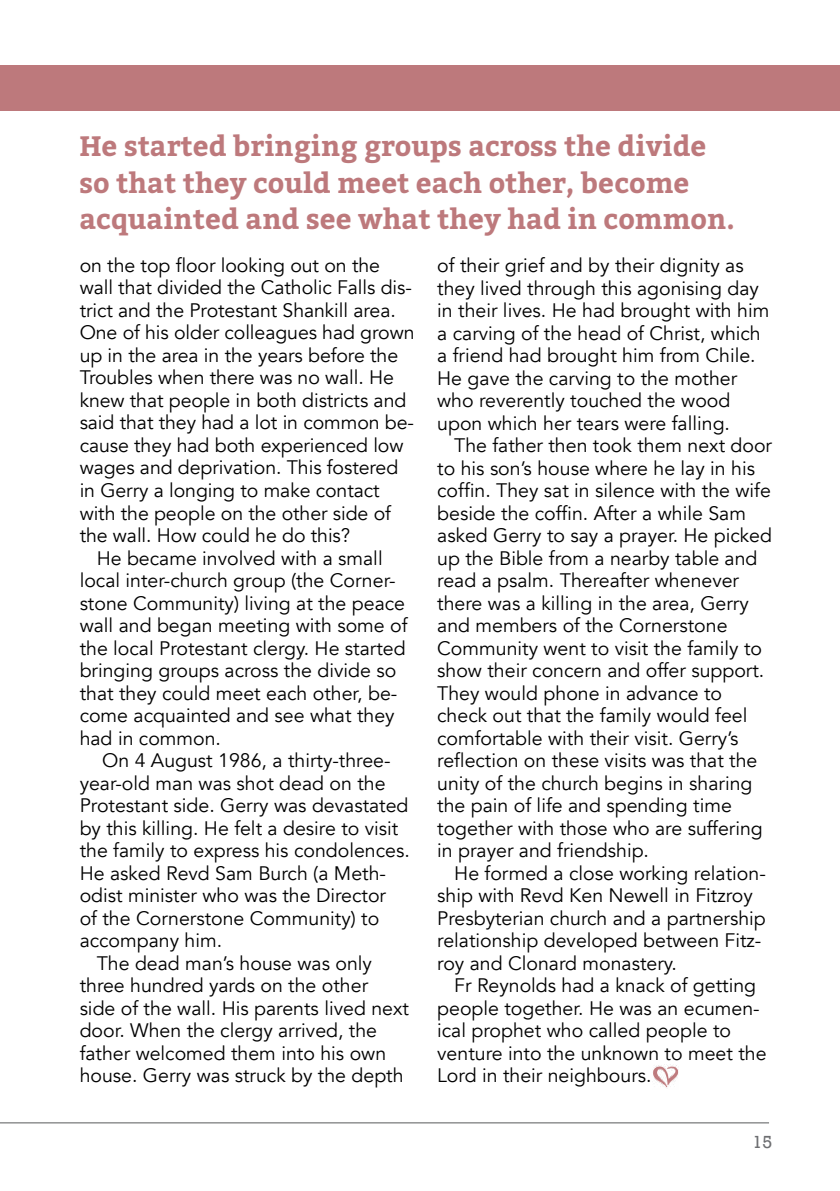
<style>
.page{position:relative;width:840px;height:1191px;background:#fff}
.page>*{position:absolute;margin:0;border:0;box-sizing:border-box;transform-origin:0 0}
.t1{font:700 28px/36px "Bitter";color:#bd797c}
.t2{font:19.6px/22.6px "Avenir";color:#000}
.t3{font:18px "Rockwell";color:#6d6e71}
</style>
<div class="page">
<div style="left:0;top:65px;width:839px;height:46px;background:#bd797c"></div>
<hr style="left:0;top:1122px;width:768px;height:1px;background:#58595b">
<img style="left:653px;top:1064px;width:24px;height:24px">
<h1 class="t1" style="left:79px;top:129px;width:656px">He started bringing groups across the divide so that they could meet each other, become acquainted and see what they had in common.</h1>
<p class="t2" style="left:80px;top:254px;width:302px">on the top floor looking out on the</p>
<p class="t2" style="left:80px;top:277px;width:333px">wall that divided the Catholic Falls dis-</p>
<p class="t2" style="left:80px;top:299px;width:317px">trict and the Protestant Shankill area.</p>
<p class="t2" style="left:80px;top:322px;width:336px">One of his older colleagues had grown</p>
<p class="t2" style="left:80px;top:344px;width:320px">up in the area in the years before the</p>
<p class="t2" style="left:80px;top:367px;width:316px">Troubles when there was no wall. He</p>
<p class="t2" style="left:80px;top:389px;width:328px">knew that people in both districts and</p>
<p class="t2" style="left:80px;top:412px;width:336px">said that they had a lot in common be-</p>
<p class="t2" style="left:80px;top:434px;width:325px">cause they had both experienced low</p>
<p class="t2" style="left:80px;top:457px;width:320px">wages and deprivation. This fostered</p>
<p class="t2" style="left:80px;top:479px;width:301px">in Gerry a longing to make contact</p>
<p class="t2" style="left:80px;top:502px;width:313px">with the people on the other side of</p>
<p class="t2" style="left:80px;top:524px;width:272px">the wall. How could he do this?</p>
<p class="t2" style="left:97px;top:547px;width:287px">He became involved with a small</p>
<p class="t2" style="left:80px;top:569px;width:317px">local inter-church group (the Corner-</p>
<p class="t2" style="left:80px;top:592px;width:327px">stone Community) living at the peace</p>
<p class="t2" style="left:80px;top:614px;width:329px">wall and began meeting with some of</p>
<p class="t2" style="left:80px;top:637px;width:327px">the local Protestant clergy. He started</p>
<p class="t2" style="left:80px;top:659px;width:318px">bringing groups across the divide so</p>
<p class="t2" style="left:80px;top:682px;width:319px">that they could meet each other, be-</p>
<p class="t2" style="left:80px;top:704px;width:316px">come acquainted and see what they</p>
<p class="t2" style="left:80px;top:727px;width:143px">had in common.</p>
<p class="t2" style="left:102px;top:749px;width:290px">On 4 August 1986, a thirty-three-</p>
<p class="t2" style="left:80px;top:772px;width:307px">year-old man was shot dead on the</p>
<p class="t2" style="left:80px;top:794px;width:330px">Protestant side. Gerry was devastated</p>
<p class="t2" style="left:80px;top:817px;width:320px">by this killing. He felt a desire to visit</p>
<p class="t2" style="left:80px;top:839px;width:331px">the family to express his condolences.</p>
<p class="t2" style="left:80px;top:862px;width:308px">He asked Revd Sam Burch (a Meth-</p>
<p class="t2" style="left:80px;top:884px;width:308px">odist minister who was the Director</p>
<p class="t2" style="left:80px;top:907px;width:301px">of the Cornerstone Community) to</p>
<p class="t2" style="left:80px;top:929px;width:144px">accompany him.</p>
<p class="t2" style="left:97px;top:952px;width:276px">The dead man’s house was only</p>
<p class="t2" style="left:80px;top:974px;width:290px">three hundred yards on the other</p>
<p class="t2" style="left:80px;top:997px;width:330px">side of the wall. His parents lived next</p>
<p class="t2" style="left:80px;top:1019px;width:299px">door. When the clergy arrived, the</p>
<p class="t2" style="left:80px;top:1042px;width:308px">father welcomed them into his own</p>
<p class="t2" style="left:80px;top:1064px;width:325px">house. Gerry was struck by the depth</p>
<p class="t2" style="left:437px;top:254px;width:333px">of their grief and by their dignity as they lived through this agonising day in their lives. He had brought with him a carving of the head of Christ, which a friend had brought him from Chile.<br>He gave the carving to the mother who reverently touched the wood upon which her tears were falling.</p>
<p class="t2" style="left:437px;top:434px;width:336px;text-indent:17px">The father then took them next door to his son’s house where he lay in his coffin. They sat in silence with the wife beside the coffin. After a while Sam asked Gerry to say a prayer. He picked up the Bible from a nearby table and read a psalm. Thereafter whenever there was a killing in the area, Gerry and members of the Cornerstone Community went to visit the family to show their concern and offer support.<br>They would phone in advance to check out that the family would feel comfortable with their visit. Gerry’s reflection on these visits was that the unity of the church begins in sharing the pain of life and spending time together with those who are suffering in prayer and friendship.</p>
<p class="t2" style="left:437px;top:862px;width:330px;text-indent:17px">He formed a close working relation&shy;ship with Revd Ken Newell in Fitzroy Presbyterian church and a partnership relationship developed between Fitz&shy;roy and Clonard monastery.</p>
<p class="t2" style="left:437px;top:974px;width:330px;text-indent:17px">Fr Reynolds had a knack of getting people together. He was an ecumen&shy;ical prophet who called people to venture into the unknown to meet the<br>Lord in their neighbours.</p>
<p class="t3" style="left:752px;top:1131px;width:21px">15</p>
</div>
